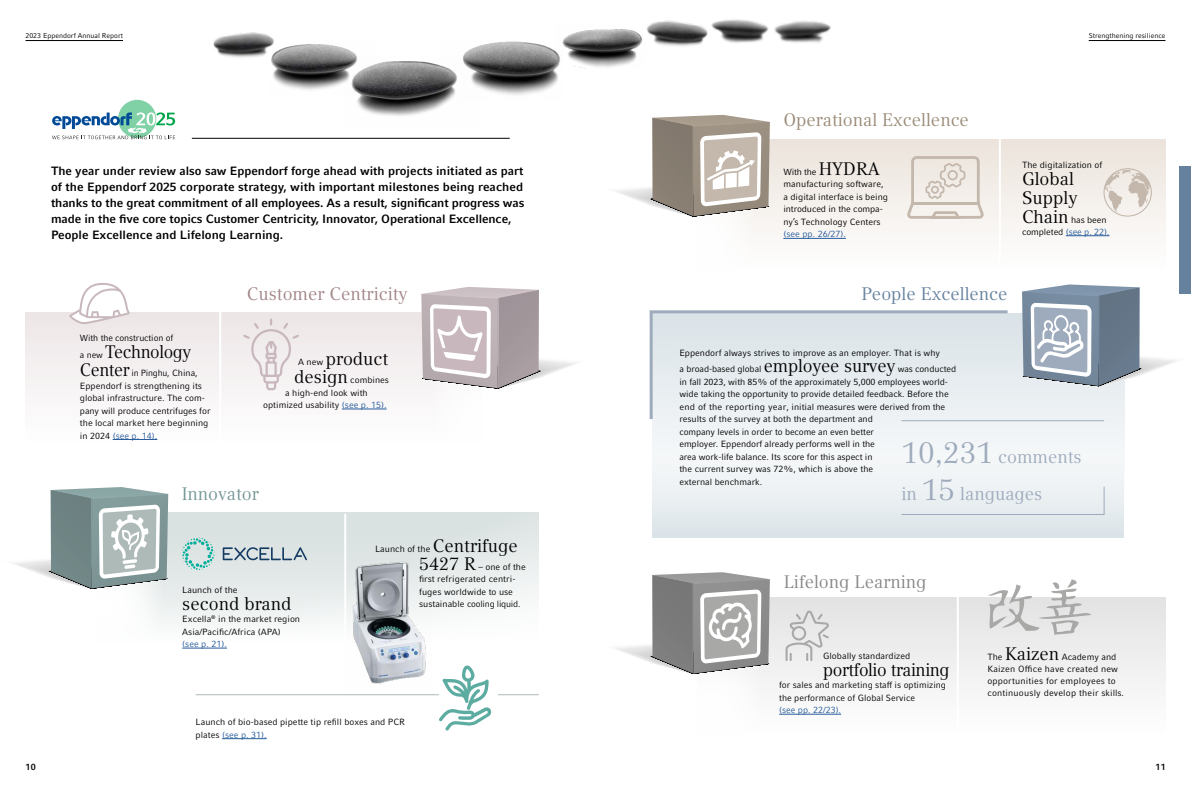
<style>
.page{position:relative;width:1191px;height:794px;background:#fff}
.page>*{position:absolute;margin:0;border:0;box-sizing:border-box;transform-origin:0 0}
.t1{font:18px/19px "Compatil Textfor Eppendorf";letter-spacing:-.01em;color:#000}
.t2{font:18px/37.5px "Compatil Textfor Eppendorf";color:#9eabbc}
.t3{font:18px "Compatil Textfor Eppendorf";color:#9a8a76}
.t4{font:18px "Compatil Textfor Eppendorf";color:#a18487}
.t5{font:18px "Compatil Textfor Eppendorf";color:#65819e}
.t6{font:18px "Compatil Textfor Eppendorf";color:#878787}
.t7{font:18px "Compatil Textfor Eppendorf";letter-spacing:-.01em;color:#000;scale:.96 1}
.t8{font:18px "Compatil Textfor Eppendorf";color:#749796}
.t9{font:700 12px/16px "Compatil Factfor Eppendorf";color:#000}
.t10{font:9px/12.5px "Compatil Factfor Eppendorf";color:#000}
.t11{font:9px/12.5px "Compatil Factfor Eppendorf";color:#000;scale:.96 1}
.t12{font:9px/12px "Compatil Factfor Eppendorf";letter-spacing:.02em;color:#000}
.t13{font:9px "Compatil Factfor Eppendorf";color:#275b9b}
.t14{font:700 9px "Compatil Factfor Eppendorf";color:#000}
.t15{font:7px "Compatil Factfor Eppendorf";color:#000}
.s1{font-family:"Compatil Factfor Eppendorf";font-size:9px}
.s2{font-family:"Compatil Textfor Eppendorf";font-size:18px}
.s3{color:#275b9b}
.s4{font-size:30px}
</style>
<div class="page">
<div style="left:96px;top:512px;width:443px;height:154px;background:linear-gradient(to bottom,#d4dddc,#fff)"></div>
<hr style="left:344px;top:514px;width:2px;height:132px;background:#fff">
<div style="left:652px;top:313px;width:472px;height:224px;background:#eff3f5"></div>
<div style="left:696px;top:140px;width:469px;height:154px;background:linear-gradient(to bottom,#ece4dc,#fff)"></div>
<hr style="left:999px;top:133px;width:2px;height:132px;background:#fff">
<div style="left:696px;top:597px;width:469px;height:162px;background:linear-gradient(to bottom,#e3e3e3,#fff)"></div>
<hr style="left:956px;top:593px;width:2px;height:158px;background:#fff">
<div style="left:653px;top:440px;width:471px;height:97px;background:linear-gradient(to bottom,#f9fafb,#dee6ea)"></div>
<hr style="left:26px;top:40px;width:97px;height:1px;background:#000">
<hr style="left:196px;top:694px;width:243px;height:1px;background:#adbab8">
<hr style="left:498px;top:694px;width:41px;height:1px;background:#adbab8">
<hr style="left:1088px;top:40px;width:77px;height:1px;background:#000">
<hr style="left:222px;top:738px;width:45px;height:1px;background:#275b9b">
<hr style="left:182px;top:648px;width:45px;height:1px;background:#275b9b">
<svg style="left:223px;top:547px;width:84px;height:13px"></svg>
<svg style="left:182px;top:537px;width:33px;height:33px"></svg>
<svg style="left:439px;top:665px;width:53px;height:65px"></svg>
<img style="left:344px;top:559px;width:87px;height:125px">
<svg style="left:52px;top:99px;width:124px;height:41px"></svg>
<hr style="left:192px;top:138px;width:318px;height:1px;background:#000">
<div style="left:26px;top:312px;width:457px;height:154px;background:linear-gradient(to bottom,#ede6e7,#fff)"></div>
<hr style="left:113px;top:439px;width:44px;height:1px;background:#275b9b">
<hr style="left:342px;top:409px;width:44px;height:1px;background:#275b9b">
<hr style="left:219px;top:311px;width:2px;height:148px;background:#fff">
<svg style="left:243px;top:318px;width:56px;height:72px"></svg>
<svg style="left:69px;top:283px;width:61px;height:41px"></svg>
<svg style="left:649px;top:310px;width:361px;height:112px"></svg>
<hr style="left:779px;top:714px;width:62px;height:1px;background:#275b9b">
<hr style="left:783px;top:238px;width:63px;height:1px;background:#275b9b">
<hr style="left:1065px;top:235px;width:44px;height:1px;background:#275b9b">
<svg style="left:906px;top:155px;width:80px;height:66px;background:#e6dfd8"></svg>
<svg style="left:1103px;top:168px;width:48px;height:49px;background:#e3dbd4"></svg>
<svg style="left:988px;top:579px;width:103px;height:56px"></svg>
<svg style="left:784px;top:609px;width:46px;height:53px;background:#ddd"></svg>
<hr style="left:901px;top:420px;width:203px;height:1px;background:#9eabbc">
<svg style="left:900px;top:485px;width:205px;height:30px"></svg>
<img style="left:357px;top:61px;width:91px;height:55px">
<img style="left:440px;top:41px;width:118px;height:60px">
<img style="left:554px;top:29px;width:87px;height:41px">
<img style="left:641px;top:20px;width:64px;height:27px">
<img style="left:705px;top:19px;width:61px;height:24px">
<img style="left:766px;top:20px;width:65px;height:23px">
<img style="left:272px;top:44px;width:104px;height:52px">
<img style="left:213px;top:32px;width:65px;height:31px">
<div style="left:430px;top:365px;width:106px;height:110px;background:#fff"></div>
<svg style="left:421px;top:287px;width:155px;height:102px"></svg>
<div style="left:46px;top:554px;width:117px;height:110px;background:#fff"></div>
<svg style="left:14px;top:487px;width:154px;height:102px"></svg>
<div style="left:646px;top:183px;width:107px;height:111px;background:#fff"></div>
<svg style="left:616px;top:115px;width:154px;height:102px"></svg>
<svg style="left:1022px;top:284px;width:154px;height:102px"></svg>
<div style="left:654px;top:655px;width:107px;height:111px;background:#fff"></div>
<svg style="left:615px;top:572px;width:155px;height:102px"></svg>
<div style="left:1179px;top:167px;width:12px;height:127px;background:#65819e"></div>
<p class="t15" style="left:26px;top:31px;width:99px">2023 Eppendorf Annual Report</p>
<p class="t9" style="left:51px;top:163px;width:475px">The year under review also saw Eppendorf forge ahead with projects initiated as part of the Eppendorf 2025 corporate strategy, with important milestones being reached thanks to the great commitment of all employees. As a result, significant progress was made in the five core topics Customer Centricity, Innovator, Operational Excellence, People Excellence and Lifelong Learning.</p>
<p class="t10" style="left:80px;top:332px;width:95px">With the construction of</p>
<h1 class="t7" style="left:80px;top:341px;width:117px"><span class="s1">a new</span> Technology</h1>
<p class="t11" style="left:80px;top:367px;width:138px"><span class="s2">Center</span> in Pinghu, China,<br>Eppendorf is strengthening its global infrastructure. The com&shy;pany will produce centrifuges for the local market here beginning in 2024 <span class="s3">(see p. 14).</span></p>
<h1 class="t4" style="left:247px;top:283px;width:162px">Customer Centricity</h1>
<h1 class="t1" style="left:298px;top:349px;width:92px"><span class="s1">A new</span> product</h1>
<p class="t10" style="left:294px;top:374px;width:96px"><span class="s2">design</span> combines</p>
<p class="t10" style="left:285px;top:386px;width:84px">a high-end look with</p>
<p class="t10" style="left:263px;top:399px;width:125px">optimized usability <span class="s3">(see p. 15).</span></p>
<h1 class="t8" style="left:182px;top:483px;width:79px">Innovator</h1>
<p class="t10" style="left:182px;top:583px;width:57px">Launch of the</p>
<h1 class="t1" style="left:182px;top:594px;width:111px">second brand</h1>
<p class="t10" style="left:182px;top:613px;width:119px">Excella<sup>®</sup> in the market region<br>Asia/Pacific/Africa (APA)</p>
<p class="t13" style="left:182px;top:639px;width:46px">(see p. 21).</p>
<p class="t10" style="left:419px;top:539px;width:108px;line-height:18px;text-indent:-44px">Launch of the <span class="s2">Centrifuge<br>5427 R</span> – one of the</p>
<p class="t10" style="left:419px;top:573px;width:103px">first refrigerated centri&shy;fuges worldwide to use sustainable cooling liquid.</p>
<p class="t10" style="left:196px;top:716px;width:211px">Launch of bio-based pipette tip refill boxes and PCR plates <span class="s3">(see p. 31).</span></p>
<p class="t15" style="left:1088px;top:31px;width:78px">Strengthening resilience</p>
<h1 class="t3" style="left:783px;top:109px;width:187px">Operational Excellence</h1>
<p class="t10" style="left:783px;top:166px;width:106px">With the <span class="s2">HYDRA </span>manufacturing software, a digital interface is being introduced in the compa&shy;ny’s Technology Centers</p>
<p class="t13" style="left:783px;top:229px;width:64px">(see pp. 26/27).</p>
<p class="t10" style="left:1022px;top:158px;width:82px">The digitalization of</p>
<h1 class="t1" style="left:1022px;top:169px;width:57px">Global<br>Supply</h1>
<p class="t10" style="left:1022px;top:214px;width:89px;line-height:12px"><span class="s2">Chain</span> has been completed <span class="s3">(see p. 22).</span></p>
<h1 class="t5" style="left:861px;top:283px;width:148px">People Excellence</h1>
<p class="t10" style="left:679px;top:345px;width:278px;line-height:16px">Eppendorf always strives to improve as an employer. That is why<br>a broad-based global <span class="s2">employee survey</span> was conducted</p>
<p class="t10" style="left:679px;top:375px;width:271px">in fall 2023, with 85% of the approximately 5,000 employees world&shy;wide taking the opportunity to provide detailed feedback. Before the end of the reporting year, initial measures were derived from the results of the survey at both the department and<br>company levels in order to become an even better<br>employer. Eppendorf already performs well in the<br>area work-life balance. Its score for this aspect in<br>the current survey was 72%, which is above the<br>external benchmark.</p>
<h1 class="t2" style="left:901px;top:438px;width:182px"><span class="s4">10,231</span> comments in <span class="s4">15</span> languages</h1>
<h1 class="t6" style="left:783px;top:571px;width:144px">Lifelong Learning</h1>
<p class="t10" style="left:823px;top:649px;width:89px">Globally standardized</p>
<h1 class="t1" style="left:823px;top:660px;width:128px">portfolio training</h1>
<p class="t10" style="left:779px;top:679px;width:168px">for sales and marketing staff is optimizing the performance of Global Service</p>
<p class="t13" style="left:779px;top:705px;width:63px">(see pp. 22/23).</p>
<p class="t12" style="left:987px;top:650px;width:138px">The <span class="s2">Kaizen</span> Academy and<br>Kaizen Office have created new opportunities for employees to continuously develop their skills.</p>
<p class="t14" style="left:26px;top:761px;width:12px">10</p>
<p class="t14" style="left:1155px;top:761px;width:12px">11</p>
</div>
